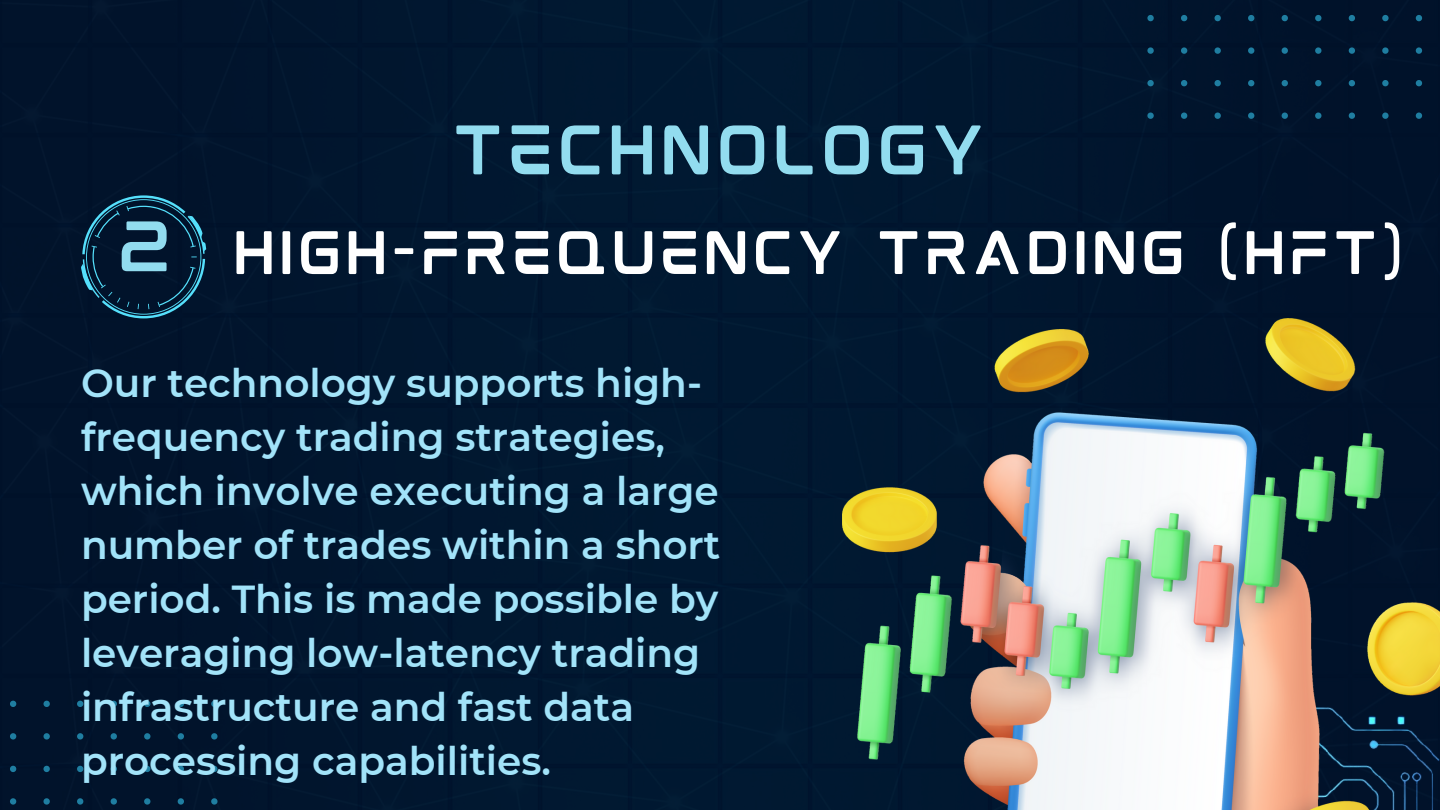
<style>
.page{position:relative;width:1440px;height:810px;background:#01162f}
.page>*{position:absolute;margin:0;border:0;box-sizing:border-box;transform-origin:0 0}
.t1{font:59.4px "mokotoglitch";color:#92dcef}
.t2{font:52px "mokotoglitch";color:#fff}
.t3{font:600 39px/54px "Montserrat";color:#a2e3f9}
</style>
<div class="page">
<div style="left:1147px;top:0;width:293px;height:119px;background:#00132b"></div>
<div style="left:0;top:701px;width:218px;height:109px;background:#01132b"></div>
<svg style="left:81px;top:195px;width:125px;height:123px"></svg>
<img style="left:842px;top:318px;width:598px;height:492px">
<p class="t1" style="left:452px;top:130px;width:538px">TECHNOLOGY</p>
<p class="t1" style="left:117px;top:227px;width:59px">2</p>
<p class="t2" style="left:232px;top:235px;width:1175px">HIGH-FREQUENCY TRADING (HFT)</p>
<p class="t3" style="left:81px;top:356px;width:641px">Our technology supports high&shy;frequency trading strategies, which involve executing a large number of trades within a short period. This is made possible by leveraging low-latency trading infrastructure and fast data processing capabilities.</p>
</div>
